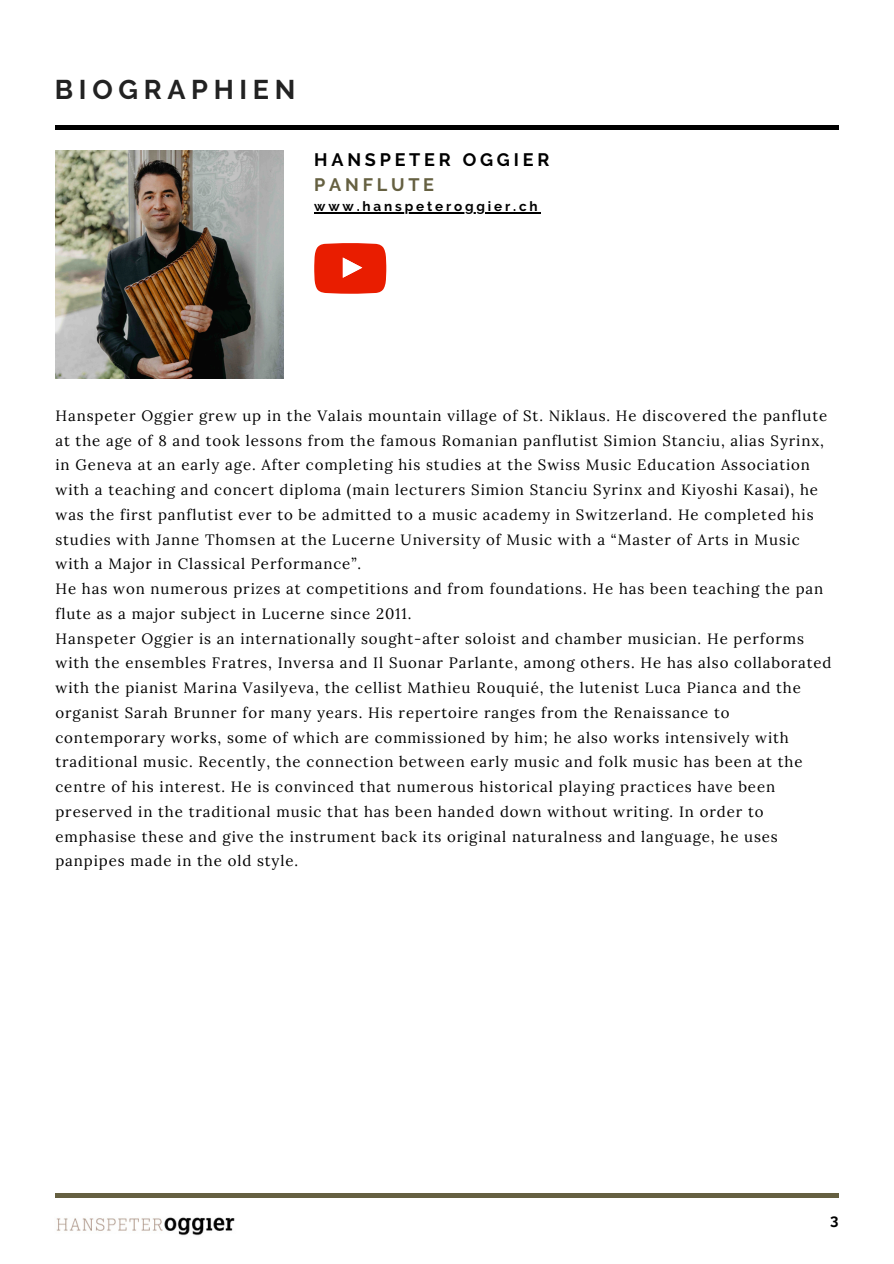
<style>
.page{position:relative;width:894px;height:1264px;background:#fff}
.page>*{position:absolute;margin:0;border:0;box-sizing:border-box;transform-origin:0 0}
.t1{font:700 27px "Raleway";letter-spacing:.21em;color:#222}
.t2{font:700 18px "Raleway";letter-spacing:.21em;color:#000}
.t3{font:700 18px "Raleway";letter-spacing:.21em;color:#656041}
.t4{font:15px/24.8px "Lora";letter-spacing:.06em;color:#000}
.t5{font:700 15px "Raleway";color:#000}
.t6{font:700 13.5px "Raleway";letter-spacing:.21em;color:#000}
</style>
<div class="page">
<hr style="left:55px;top:126px;width:783px;height:3px;background:#000">
<hr style="left:55px;top:1193px;width:783px;height:4px;background:#656041">
<img style="left:56px;top:1217px;width:179px;height:19px">
<img style="left:55px;top:150px;width:229px;height:228px">
<svg style="left:314px;top:243px;width:72px;height:51px;background:#eb371d"></svg>
<hr style="left:314px;top:212px;width:226px;height:1px;background:#000">
<p class="t1" style="left:55px;top:73px;width:242px">BIOGRAPHIEN</p>
<p class="t2" style="left:314px;top:149px;width:236px">HANSPETER OGGIER</p>
<p class="t3" style="left:314px;top:174px;width:121px">PANFLUTE</p>
<p class="t6" style="left:314px;top:198px;width:225px">www.hanspeteroggier.ch</p>
<p class="t4" style="left:55px;top:403px;width:773px">Hanspeter Oggier grew up in the Valais mountain village of St. Niklaus. He discovered the panflute at the age of 8 and took lessons from the famous Romanian panflutist Simion Stanciu, alias Syrinx, in Geneva at an early age. After completing his studies at the Swiss Music Education Association with a teaching and concert diploma (main lecturers Simion Stanciu Syrinx and Kiyoshi Kasai), he was the first panflutist ever to be admitted to a music academy in Switzerland. He completed his studies with Janne Thomsen at the Lucerne University of Music with a “Master of Arts in Music with a Major in Classical Performance”.</p>
<p class="t4" style="left:55px;top:576px;width:769px">He has won numerous prizes at competitions and from foundations. He has been teaching the pan flute as a major subject in Lucerne since 2011.</p>
<p class="t4" style="left:55px;top:625px;width:777px">Hanspeter Oggier is an internationally sought-after soloist and chamber musician. He performs with the ensembles Fratres, Inversa and Il Suonar Parlante, among others. He has also collaborated with the pianist Marina Vasilyeva, the cellist Mathieu Rouquié, the lutenist Luca Pianca and the organist Sarah Brunner for many years. His repertoire ranges from the Renaissance to contemporary works, some of which are commissioned by him; he also works intensively with traditional music. Recently, the connection between early music and folk music has been at the centre of his interest. He is convinced that numerous historical playing practices have been preserved in the traditional music that has been handed down without writing. In order to emphasise these and give the instrument back its original naturalness and language, he uses panpipes made in the old style.</p>
<p class="t5" style="left:829px;top:1210px;width:10px">3</p>
</div>
